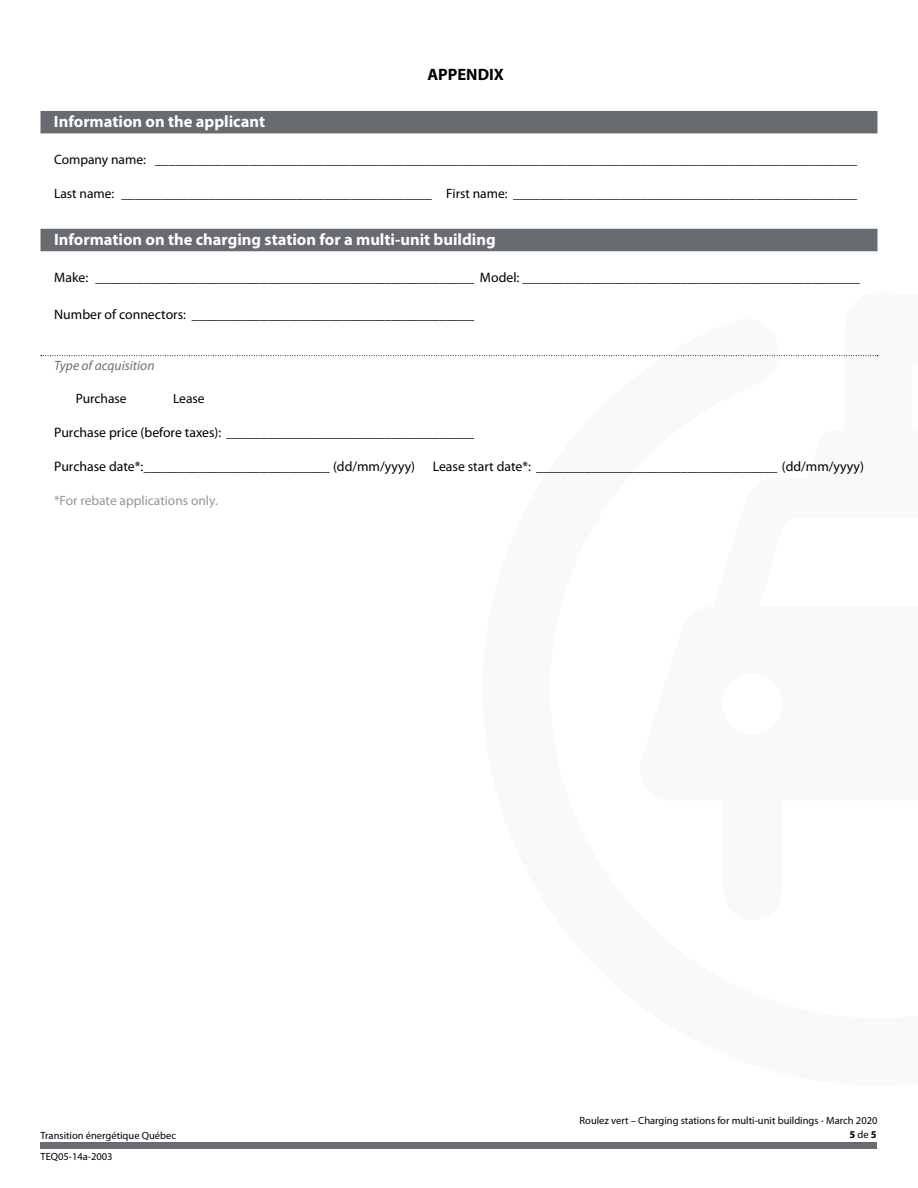
<style>
.page{position:relative;width:918px;height:1188px;background:#fff}
.page>*{position:absolute;margin:0;border:0;box-sizing:border-box;transform-origin:0 0}
.t1{font:700 16.5px "Myriad Pro";color:#fff}
.t2{font:700 16.5px "Myriad Pro";color:#000}
.t3{font:13.8px "Myriad Pro";color:#000}
.t4{font:13.5px "Myriad Pro";color:#000}
.t5{font:13.5px "Myriad Pro";color:#939598}
.t6{font:italic 13.5px "Myriad Pro";color:#6d6e71}
.t7{font:10.5px "Myriad Pro";color:#000}
.t8{font:700 10.5px "Myriad Pro";color:#000}
.s1{font-weight:400}
</style>
<div class="page">
<div style="left:41px;top:1142px;width:836px;height:7px;background:#686b70"></div>
<div style="left:40px;top:111px;width:838px;height:22px;background:#686b70"></div>
<div style="left:40px;top:229px;width:838px;height:22px;background:#686b70"></div>
<svg style="left:41px;top:355px;width:837px;height:1px"></svg>
<p class="t2" style="left:428px;top:64px;width:78px">APPENDIX</p>
<p class="t1" style="left:54px;top:111px;width:213px">Information on the applicant</p>
<p class="t4" style="left:54px;top:151px;width:805px">Company name: ________________________________________________________________________________________________________</p>
<p class="t4" style="left:54px;top:185px;width:805px">Last name: ______________________________________________ First name: ___________________________________________________</p>
<p class="t1" style="left:54px;top:229px;width:443px">Information on the charging station for a multi-unit building</p>
<p class="t3" style="left:54px;top:269px;width:807px">Make: _______________________________________________________ Model: _________________________________________________</p>
<p class="t3" style="left:54px;top:306px;width:422px">Number of connectors: _________________________________________</p>
<p class="t6" style="left:54px;top:357px;width:102px">Type of acquisition</p>
<p class="t4" style="left:76px;top:390px;width:52px">Purchase</p>
<p class="t4" style="left:173px;top:390px;width:33px">Lease</p>
<p class="t3" style="left:54px;top:424px;width:422px">Purchase price (before taxes): ____________________________________</p>
<p class="t3" style="left:54px;top:458px;width:362px">Purchase date*:___________________________ (dd/mm/yyyy)</p>
<p class="t3" style="left:433px;top:458px;width:433px">Lease start date*: ___________________________________ (dd/mm/yyyy)</p>
<p class="t5" style="left:54px;top:492px;width:165px">*For rebate applications only.</p>
<p class="t7" style="left:580px;top:1114px;width:299px">Roulez vert – Charging stations for multi-unit buildings - March 2020</p>
<p class="t7" style="left:40px;top:1129px;width:137px">Transition énergétique Québec</p>
<p class="t8" style="left:850px;top:1128px;width:29px">5 <span class="s1">de</span> 5</p>
<p class="t7" style="left:40px;top:1150px;width:74px">TEQ05-14a-2003</p>
</div>
